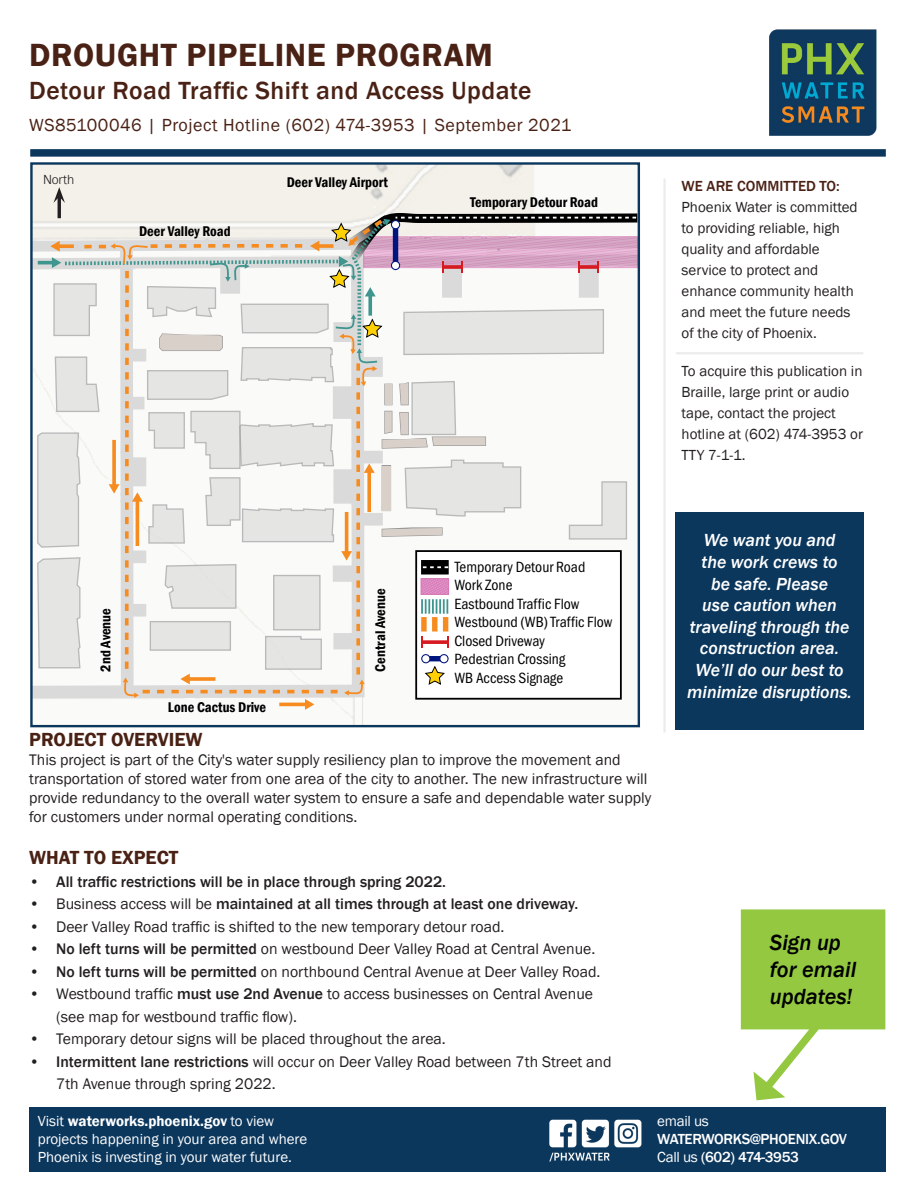
<style>
.page{position:relative;width:918px;height:1188px;background:#fff}
.page>*{position:absolute;margin:0;border:0;box-sizing:border-box;transform-origin:0 0}
.t1{font:600 33px "Franklin Gothic";letter-spacing:.02em;color:#4a2115}
.t2{font:500 25.5px "Franklin Gothic";letter-spacing:.02em;color:#4a2115}
.t3{font:italic 500 22.5px/27px "Franklin Gothic";color:#000}
.t4{font:600 19.5px "Franklin Gothic";color:#4a2115}
.t5{font:italic 500 18px/21.6px "Franklin Gothic";color:#fff;text-align:center}
.t6{font:18px "Franklin Gothic";letter-spacing:.03em;color:#4a2115}
.t7{font:15.75px/18.9px "Franklin Gothic";color:#231f20}
.t8{font:500 15.75px "Franklin Gothic";color:#231f20}
.t9{font:15.3px/18.5px "Franklin Gothic URW Cond";color:#000}
.t10{font:15px/21px "Franklin Gothic";color:#231f20}
.t11{font:15px/18px "Franklin Gothic";color:#fff}
.t12{font:500 15px/18px "Franklin Gothic";letter-spacing:-.02em;color:#fff}
.t13{font:500 15px "Franklin Gothic";color:#4a2115}
.t14{font:600 condensed 14.4px "Franklin Gothic";color:#000}
.t15{font:300 13.65px "Franklin Gothic URW";letter-spacing:-.005em;color:#231f20}
.s1{font-weight:400}
.s2{font-weight:500}
.s3{font-weight:600}
</style>
<div class="page">
<svg style="left:741px;top:909px;width:144px;height:191px"></svg>
<div style="left:29px;top:1107px;width:856px;height:65px;background:#0b375d"></div>
<img style="left:769px;top:29px;width:108px;height:107px">
<hr style="left:677px;top:352px;width:186px;height:2px;background:#9d9fa2">
<div style="left:30px;top:149px;width:856px;height:8px;background:#0b375d"></div>
<hr style="left:663px;top:179px;width:3px;height:554px;background:#9d9fa2">
<div style="left:676px;top:512px;width:188px;height:217px;background:#0b375d"></div>
<img style="left:549px;top:1119px;width:93px;height:43px">
<img style="left:33px;top:165px;width:501px;height:559px">
<hr style="left:58px;top:197px;width:3px;height:21px;background:#231f20">
<svg style="left:54px;top:187px;width:11px;height:16px"></svg>
<svg style="left:33px;top:213px;width:604px;height:497px"></svg>
<div style="left:30px;top:162px;width:610px;height:565px;border:2px solid #0b375d"></div>
<h1 class="t1" style="left:29px;top:35px;width:465px">DROUGHT PIPELINE PROGRAM</h1>
<h2 class="t2" style="left:29px;top:75px;width:504px">Detour Road Traffic Shift and Access Update</h2>
<p class="t6" style="left:29px;top:114px;width:544px">WS85100046 | Project Hotline (602) 474-3953 | September 2021</p>
<p class="t15" style="left:43px;top:171px;width:33px">North</p>
<p class="t14" style="left:139px;top:222px;width:93px">Deer Valley Road</p>
<p class="t14" style="left:287px;top:173px;width:103px">Deer Valley Airport</p>
<p class="t14" style="left:470px;top:193px;width:130px">Temporary Detour Road</p>
<p class="t14" style="left:96px;top:672px;width:65px;rotate:-90deg">2nd Avenue</p>
<p class="t14" style="left:168px;top:698px;width:100px">Lone Cactus Drive</p>
<p class="t14" style="left:371px;top:672px;width:85px;rotate:-90deg">Central Avenue</p>
<p class="t9" style="left:454px;top:557px;width:133px">Temporary Detour Road<br>Work Zone</p>
<p class="t9" style="left:454px;top:594px;width:127px">Eastbound Traffic Flow</p>
<p class="t9" style="left:454px;top:612px;width:160px">Westbound (WB) Traffic Flow<br>Closed Driveway</p>
<p class="t9" style="left:454px;top:667px;width:110px">WB Access Signage</p>
<p class="t9" style="left:454px;top:649px;width:112px">Pedestrian Crossing</p>
<p class="t13" style="left:682px;top:177px;width:160px">WE ARE COMMITTED TO:</p>
<p class="t10" style="left:682px;top:197px;width:178px">Phoenix Water is committed to providing reliable, high quality and affordable service to protect and enhance community health and meet the future needs of the city of Phoenix.</p>
<p class="t10" style="left:682px;top:360px;width:183px">To acquire this publication in<br>Braille, large print or audio tape, contact the project hotline at (602) 474-3953 or<br>TTY 7-1-1.</p>
<p class="t5" style="left:687px;top:530px;width:166px">We want you and<br>the work crews to<br>be safe. Please<br>use caution when traveling through the construction area.<br>We’ll do our best to minimize disruptions.</p>
<p class="t4" style="left:29px;top:728px;width:175px">PROJECT OVERVIEW</p>
<p class="t7" style="left:29px;top:751px;width:624px">This project is part of the City's water supply resiliency plan to improve the movement and transportation of stored water from one area of the city to another. The new infrastructure will provide redundancy to the overall water system to ensure a safe and dependable water supply for customers under normal operating conditions.</p>
<p class="t4" style="left:29px;top:846px;width:151px">WHAT TO EXPECT</p>
<p class="t8" style="left:29px;top:872px;width:418px">• All traffic restrictions will be in place through spring 2022.</p>
<p class="t8" style="left:29px;top:894px;width:551px"><span class="s1">• Business access will be</span> maintained at all times through at least one driveway.</p>
<p class="t7" style="left:29px;top:917px;width:477px">• Deer Valley Road traffic is shifted to the new temporary detour road.</p>
<p class="t7" style="left:29px;top:940px;width:568px"><span class="s2">• No left turns will be permitted</span> on westbound Deer Valley Road at Central Avenue.</p>
<p class="t7" style="left:29px;top:962px;width:573px"><span class="s2">• No left turns will be permitted</span> on northbound Central Avenue at Deer Valley Road.</p>
<p class="t7" style="left:56px;top:983px;width:538px;line-height:22.5px;text-indent:-27px">• Westbound traffic <span class="s2">must use 2nd Avenue</span> to access businesses on Central Avenue (see map for westbound traffic flow).</p>
<p class="t7" style="left:29px;top:1030px;width:418px">• Temporary detour signs will be placed throughout the area.</p>
<p class="t7" style="left:56px;top:1050px;width:557px;line-height:22.5px;text-indent:-27px"><span class="s2">• Intermittent lane restrictions</span> will occur on Deer Valley Road between 7th Street and<br>7th Avenue through spring 2022.</p>
<p class="t11" style="left:38px;top:1112px;width:271px">Visit <span class="s3">waterworks.phoenix.gov</span> to view projects happening in your area and where<br>Phoenix is investing in your water future.</p>
<p class="t11" style="left:657px;top:1112px;width:53px">email us</p>
<h3 class="t3" style="left:770px;top:929px;width:88px">Sign up for email updates!</h3>
<p class="t12" style="left:657px;top:1130px;width:191px">WATERWORKS@PHOENIX.GOV<br><span class="s1">Call us</span> (602) 474-3953</p>
</div>
